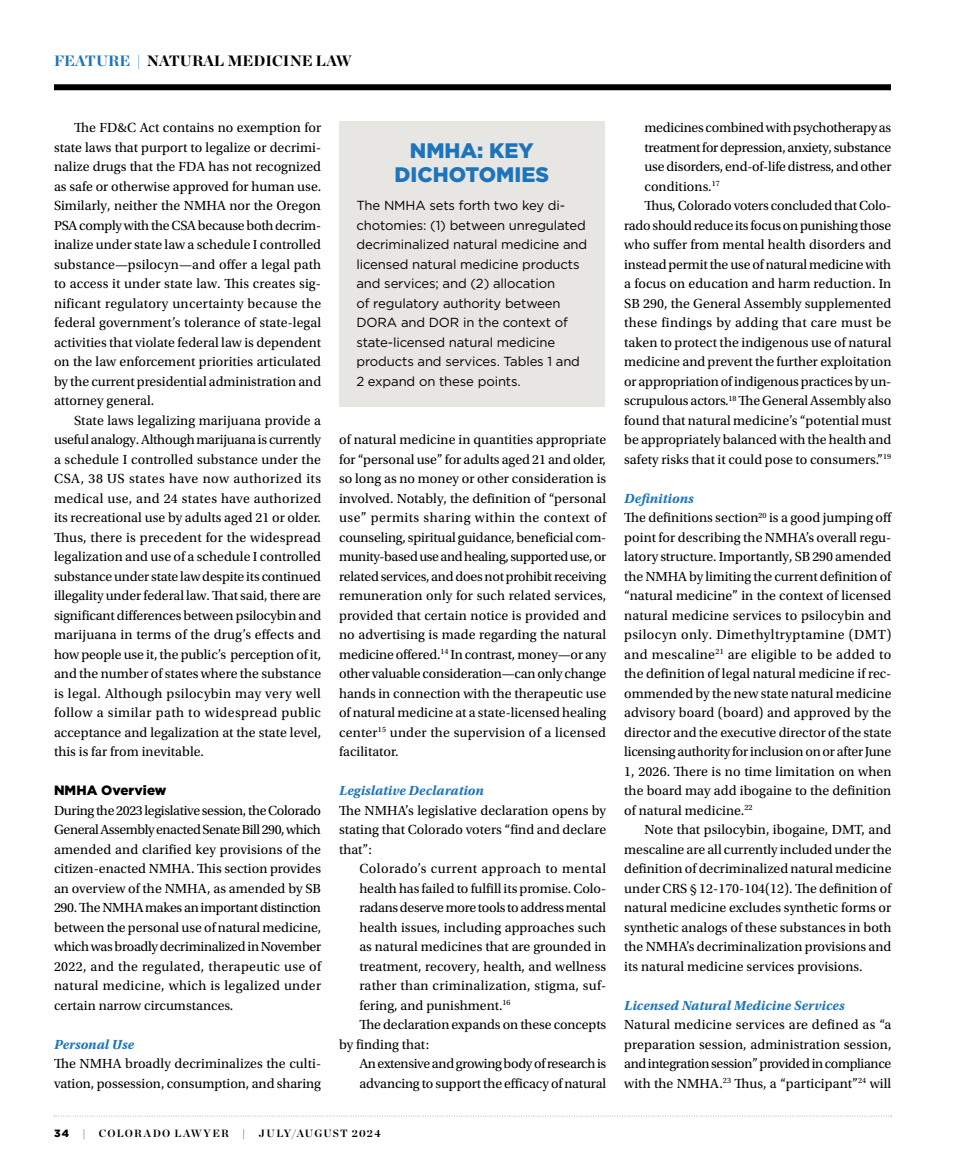
<style>
.page{position:relative;width:972px;height:1175px;background:#fff}
.page>*{position:absolute;margin:0;border:0;box-sizing:border-box;transform-origin:0 0}
.t1{font:900 21px/24px "Gotham";color:#1c75bc;text-align:center}
.t2{font:900 15px "Chronicle Display";color:#000}
.t3{font:13.8px/19.5px "Utopia Std";color:#000;text-align:justify}
.t4{font:13.8px "Utopia Std";letter-spacing:-.02em;color:#000}
.t5{font:italic 700 13.8px "Utopia Std";letter-spacing:.005em;color:#1c75bc}
.t6{font:13.8px "Utopia Std";letter-spacing:.02em;color:#000}
.t7{font:13.8px "Utopia Std";letter-spacing:.025em;color:#000}
.t8{font:13.8px "Utopia Std";letter-spacing:.035em;color:#000}
.t9{font:900 13.5px "Gotham";color:#000}
.t10{font:13.2px/19.5px "Gotham";letter-spacing:-.01em;color:#000}
.t11{font:700 10.5px "Chronicle Display";letter-spacing:.115em;color:#000}
.t12{font:900 10.5px "Gotham";color:#000}
.s1{color:#1c75bc}
.s2{font-weight:700;font-style:italic;color:#1c75bc}
</style>
<div class="page">
<svg style="left:54px;top:1115px;width:838px;height:1px"></svg>
<div style="left:54px;top:84px;width:837px;height:6px;background:#000"></div>
<div style="left:339px;top:121px;width:266px;height:285px;background:#e8e6e2"></div>
<p class="t2" style="left:54px;top:48px;width:299px"><span class="s1">FEATURE |</span> NATURAL MEDICINE LAW</p>
<p class="t3" style="left:54px;top:118px;width:269px;text-indent:20px">The FD&amp;C Act contains no exemption for state laws that purport to legalize or decrimi&shy;nalize drugs that the FDA has not recognized as safe or otherwise approved for human use.<br>Similarly, neither the NMHA nor the Oregon PSA comply with the CSA because both decrim&shy;inalize under state law a schedule I controlled substance—psilocyn—and offer a legal path to access it under state law. This creates sig&shy;nificant regulatory uncertainty because the federal government’s tolerance of state-legal activities that violate federal law is dependent on the law enforcement priorities articulated by the current presidential administration and attorney general.</p>
<p class="t3" style="left:54px;top:410px;width:269px;text-indent:20px">State laws legalizing marijuana provide a useful analogy. Although marijuana is currently a schedule I controlled substance under the CSA, 38 US states have now authorized its medical use, and 24 states have authorized its recreational use by adults aged 21 or older.<br>Thus, there is precedent for the widespread legalization and use of a schedule I controlled substance under state law despite its continued illegality under federal law. That said, there are significant differences between psilocybin and marijuana in terms of the drug’s effects and how people use it, the public’s perception of it, and the number of states where the substance is legal. Although psilocybin may very well follow a similar path to widespread public acceptance and legalization at the state level, this is far from inevitable.</p>
<p class="t9" style="left:54px;top:781px;width:114px">NMHA Overview</p>
<p class="t3" style="left:54px;top:801px;width:269px">During the 2023 legislative session, the Colorado General Assembly enacted Senate Bill 290, which amended and clarified key provisions of the citizen-enacted NMHA. This section provides an overview of the NMHA, as amended by SB 290. The NMHA makes an important distinction between the personal use of natural medicine, which was broadly decriminalized in November 2022, and the regulated, therapeutic use of natural medicine, which is legalized under certain narrow circumstances.</p>
<p class="t5" style="left:54px;top:1036px;width:82px">Personal Use</p>
<p class="t3" style="left:54px;top:1054px;width:269px">The NMHA broadly decriminalizes the culti&shy;vation, possession, consumption, and sharing</p>
<h1 class="t1" style="left:395px;top:138px;width:156px">NMHA: KEY<br>DICHOTOMIES</h1>
<p class="t10" style="left:356px;top:195px;width:232px">The NMHA sets forth two key di&shy;chotomies: (1) between unregulated decriminalized natural medicine and licensed natural medicine products and services; and (2) allocation<br>of regulatory authority between<br>DORA and DOR in the context of state-licensed natural medicine products and services. Tables 1 and<br>2 expand on these points.</p>
<p class="t3" style="left:339px;top:430px;width:269px">of natural medicine in quantities appropriate for “personal use” for adults aged 21 and older, so long as no money or other consideration is involved. Notably, the definition of “personal use” permits sharing within the context of counseling, spiritual guidance, beneficial com&shy;munity-based use and healing, supported use, or related services, and does not prohibit receiving remuneration only for such related services, provided that certain notice is provided and no advertising is made regarding the natural medicine offered.<sup>14</sup> In contrast, money—or any other valuable consideration—can only change hands in connection with the therapeutic use of natural medicine at a state-licensed healing center<sup>15</sup> under the supervision of a licensed facilitator.</p>
<p class="t5" style="left:339px;top:782px;width:146px">Legislative Declaration</p>
<p class="t3" style="left:339px;top:801px;width:269px">The NMHA’s legislative declaration opens by stating that Colorado voters “find and declare that”:</p>
<p class="t8" style="left:359px;top:861px;width:248px">Colorado’s current approach to mental</p>
<p class="t3" style="left:359px;top:878px;width:248px">health has failed to fulfill its promise. Colo-</p>
<p class="t4" style="left:359px;top:900px;width:248px">radans deserve more tools to address mental</p>
<p class="t3" style="left:359px;top:917px;width:248px">health issues, including approaches such</p>
<p class="t3" style="left:359px;top:937px;width:248px">as natural medicines that are grounded in</p>
<p class="t3" style="left:359px;top:956px;width:248px">treatment, recovery, health, and wellness</p>
<p class="t6" style="left:359px;top:978px;width:248px">rather than criminalization, stigma, suf-</p>
<p class="t3" style="left:359px;top:995px;width:153px">fering, and punishment.<sup>16</sup></p>
<p class="t3" style="left:359px;top:1015px;width:248px">The declaration expands on these concepts</p>
<p class="t3" style="left:339px;top:1035px;width:92px">by finding that:</p>
<p class="t4" style="left:359px;top:1056px;width:248px">An extensive and growing body of research is</p>
<p class="t3" style="left:359px;top:1074px;width:248px">advancing to support the efficacy of natural</p>
<p class="t12" style="left:54px;top:1125px;width:17px">34</p>
<p class="t11" style="left:82px;top:1124px;width:5px">|</p>
<p class="t11" style="left:99px;top:1124px;width:132px">COLORADO LAWYER</p>
<p class="t11" style="left:242px;top:1124px;width:5px">|</p>
<p class="t11" style="left:259px;top:1124px;width:123px">JULY/AUGUST 2024</p>
<p class="t4" style="left:645px;top:120px;width:248px">medicines combined with psychotherapy as</p>
<p class="t4" style="left:645px;top:140px;width:248px">treatment for depression, anxiety, substance</p>
<p class="t3" style="left:645px;top:157px;width:248px">use disorders, end-of-life distress, and other</p>
<p class="t3" style="left:645px;top:176px;width:77px">conditions.<sup>17</sup></p>
<p class="t3" style="left:645px;top:196px;width:248px">Thus, Colorado voters concluded that Colo-</p>
<p class="t4" style="left:624px;top:218px;width:269px">rado should reduce its focus on punishing those</p>
<p class="t3" style="left:624px;top:235px;width:269px">who suffer from mental health disorders and</p>
<p class="t3" style="left:624px;top:255px;width:269px">instead permit the use of natural medicine with</p>
<p class="t3" style="left:624px;top:274px;width:269px">a focus on education and harm reduction. In</p>
<p class="t3" style="left:624px;top:293px;width:269px">SB 290, the General Assembly supplemented</p>
<p class="t7" style="left:624px;top:315px;width:269px">these findings by adding that care must be</p>
<p class="t3" style="left:624px;top:332px;width:269px">taken to protect the indigenous use of natural</p>
<p class="t3" style="left:624px;top:352px;width:269px">medicine and prevent the further exploitation</p>
<p class="t3" style="left:624px;top:371px;width:269px">or appropriation of indigenous practices by un-</p>
<p class="t3" style="left:624px;top:391px;width:269px">scrupulous actors.<sup>18</sup> The General Assembly also</p>
<p class="t3" style="left:624px;top:411px;width:269px">found that natural medicine’s “potential must</p>
<p class="t3" style="left:624px;top:430px;width:269px">be appropriately balanced with the health and</p>
<p class="t3" style="left:624px;top:450px;width:269px">safety risks that it could pose to consumers.”<sup>19</sup></p>
<p class="t3" style="left:624px;top:489px;width:270px;text-align:left"><span class="s2">Definitions<br></span>The definitions section<sup>20</sup> is a good jumping off point for describing the NMHA’s overall regu&shy;latory structure. Importantly, SB 290 amended the NMHA by limiting the current definition of “natural medicine” in the context of licensed natural medicine services to psilocybin and psilocyn only. Dimethyltryptamine (DMT) and mescaline<sup>21</sup> are eligible to be added to the definition of legal natural medicine if rec&shy;ommended by the new state natural medicine advisory board (board) and approved by the director and the executive director of the state licensing authority for inclusion on or after June 1, 2026. There is no time limitation on when the board may add ibogaine to the definition of natural medicine.<sup>22</sup></p>
<p class="t3" style="left:624px;top:820px;width:269px;text-indent:20px">Note that psilocybin, ibogaine, DMT, and mescaline are all currently included under the definition of decriminalized natural medicine under CRS § 12-170-104(12). The definition of natural medicine excludes synthetic forms or synthetic analogs of these substances in both the NMHA’s decriminalization provisions and its natural medicine services provisions.</p>
<p class="t5" style="left:624px;top:997px;width:222px">Licensed Natural Medicine Services</p>
<p class="t3" style="left:624px;top:1015px;width:269px">Natural medicine services are defined as “a preparation session, administration session, and integration session” provided in compliance with the NMHA.<sup>23</sup> Thus, a “participant”<sup>24</sup> will</p>
</div>
